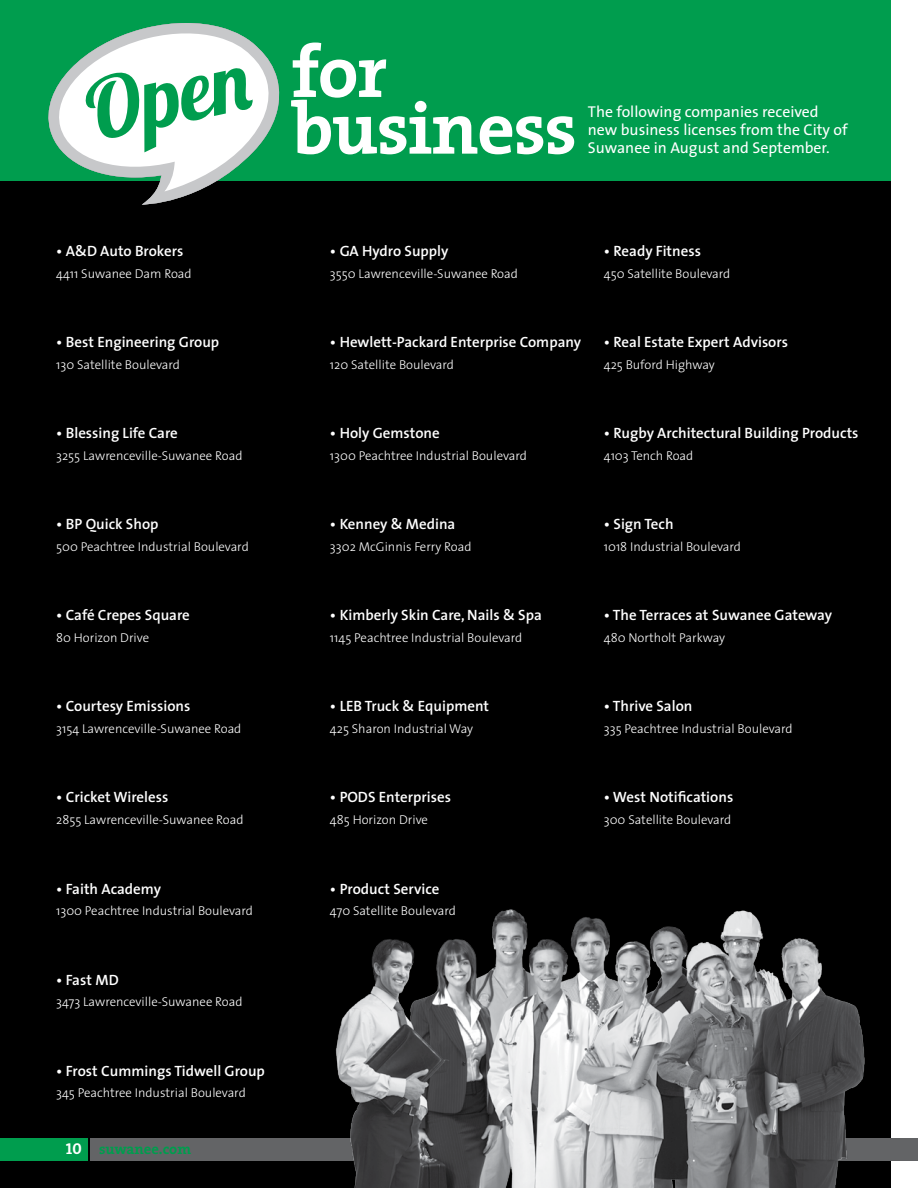
<style>
.page{position:relative;width:918px;height:1188px;background:#fff}
.page>*{position:absolute;margin:0;border:0;box-sizing:border-box;transform-origin:0 0}
.t1{font:700 73.8px/56.7px "The Serif";letter-spacing:-.02em;color:#fff}
.t2{font:15.75px/18px "The Sans";color:#fff}
.t3{font:600 15px "The Sans";color:#fff}
.t4{font:700 14.7px "The Serif";color:#009d4e}
.t5{font:300 12.75px "The Sans";color:#fff}
.s1{font-family:"The Serif Bold Caps";font-weight:400;font-size:15.75px;color:#fff}
</style>
<div class="page">
<div style="left:0;top:96px;width:891px;height:1092px;background:#000"></div>
<div style="left:0;top:0;width:891px;height:180px;background:#009d4e"></div>
<svg style="left:47px;top:23px;width:236px;height:182px"></svg>
<div style="left:91px;top:1138px;width:827px;height:23px;background:#636466"></div>
<div style="left:0;top:1138px;width:87px;height:23px;background:#009d4e"></div>
<img style="left:335px;top:909px;width:530px;height:279px">
<h1 class="t1" style="left:292px;top:42px;width:287px">for business</h1>
<p class="t2" style="left:588px;top:103px;width:261px">The following companies received new business licenses from the City of<br>Suwanee in August and September.</p>
<p class="t3" style="left:56px;top:239px;width:129px">• A&amp;D Auto Brokers</p>
<p class="t5" style="left:56px;top:263px;width:137px">4411 Suwanee Dam Road</p>
<p class="t3" style="left:330px;top:239px;width:120px">• GA Hydro Supply</p>
<p class="t5" style="left:330px;top:263px;width:190px">3550 Lawrenceville-Suwanee Road</p>
<p class="t3" style="left:604px;top:239px;width:99px">• Ready Fitness</p>
<p class="t5" style="left:604px;top:263px;width:128px">450 Satellite Boulevard</p>
<p class="t3" style="left:56px;top:330px;width:165px">• Best Engineering Group</p>
<p class="t5" style="left:56px;top:354px;width:125px">130 Satellite Boulevard</p>
<p class="t3" style="left:330px;top:330px;width:253px">• Hewlett-Packard Enterprise Company</p>
<p class="t5" style="left:330px;top:354px;width:126px">120 Satellite Boulevard</p>
<p class="t3" style="left:604px;top:330px;width:186px">• Real Estate Expert Advisors</p>
<p class="t5" style="left:604px;top:354px;width:113px">425 Buford Highway</p>
<p class="t3" style="left:56px;top:421px;width:123px">• Blessing Life Care</p>
<p class="t5" style="left:56px;top:445px;width:188px">3255 Lawrenceville-Suwanee Road</p>
<p class="t3" style="left:330px;top:421px;width:111px">• Holy Gemstone</p>
<p class="t5" style="left:330px;top:445px;width:198px">1300 Peachtree Industrial Boulevard</p>
<p class="t3" style="left:604px;top:421px;width:256px">• Rugby Architectural Building Products</p>
<p class="t5" style="left:604px;top:445px;width:91px">4103 Tench Road</p>
<p class="t3" style="left:56px;top:512px;width:104px">• BP Quick Shop</p>
<p class="t5" style="left:56px;top:536px;width:194px">500 Peachtree Industrial Boulevard</p>
<p class="t3" style="left:330px;top:512px;width:127px">• Kenney &amp; Medina</p>
<p class="t5" style="left:330px;top:536px;width:143px">3302 McGinnis Ferry Road</p>
<p class="t3" style="left:604px;top:512px;width:71px">• Sign Tech</p>
<p class="t5" style="left:604px;top:536px;width:139px">1018 Industrial Boulevard</p>
<p class="t3" style="left:56px;top:603px;width:135px">• Café Crepes Square</p>
<p class="t5" style="left:56px;top:627px;width:94px">80 Horizon Drive</p>
<p class="t3" style="left:330px;top:603px;width:213px">• Kimberly Skin Care, Nails &amp; Spa</p>
<p class="t5" style="left:330px;top:627px;width:194px">1145 Peachtree Industrial Boulevard</p>
<p class="t3" style="left:604px;top:603px;width:230px">• The Terraces at Suwanee Gateway</p>
<p class="t5" style="left:604px;top:627px;width:123px">480 Northolt Parkway</p>
<p class="t3" style="left:56px;top:694px;width:136px">• Courtesy Emissions</p>
<p class="t5" style="left:56px;top:718px;width:187px">3154 Lawrenceville-Suwanee Road</p>
<p class="t3" style="left:330px;top:694px;width:161px">• LEB Truck &amp; Equipment</p>
<p class="t5" style="left:330px;top:718px;width:145px">425 Sharon Industrial Way</p>
<p class="t3" style="left:604px;top:694px;width:90px">• Thrive Salon</p>
<p class="t5" style="left:604px;top:718px;width:190px">335 Peachtree Industrial Boulevard</p>
<p class="t3" style="left:56px;top:785px;width:114px">• Cricket Wireless</p>
<p class="t5" style="left:56px;top:809px;width:189px">2855 Lawrenceville-Suwanee Road</p>
<p class="t3" style="left:330px;top:785px;width:123px">• PODS Enterprises</p>
<p class="t5" style="left:330px;top:809px;width:99px">485 Horizon Drive</p>
<p class="t3" style="left:604px;top:785px;width:131px">• West Notifications</p>
<p class="t5" style="left:604px;top:809px;width:129px">300 Satellite Boulevard</p>
<p class="t3" style="left:56px;top:876px;width:106px">• Faith Academy</p>
<p class="t5" style="left:56px;top:901px;width:198px">1300 Peachtree Industrial Boulevard</p>
<p class="t3" style="left:330px;top:876px;width:111px">• Product Service</p>
<p class="t5" style="left:330px;top:901px;width:127px">470 Satellite Boulevard</p>
<p class="t3" style="left:56px;top:967px;width:64px">• Fast MD</p>
<p class="t5" style="left:56px;top:992px;width:188px">3473 Lawrenceville-Suwanee Road</p>
<p class="t3" style="left:56px;top:1058px;width:210px">• Frost Cummings Tidwell Group</p>
<p class="t5" style="left:56px;top:1083px;width:191px">345 Peachtree Industrial Boulevard</p>
<p class="t4" style="left:66px;top:1137px;width:127px"><span class="s1">10</span> suwanee.com</p>
</div>
